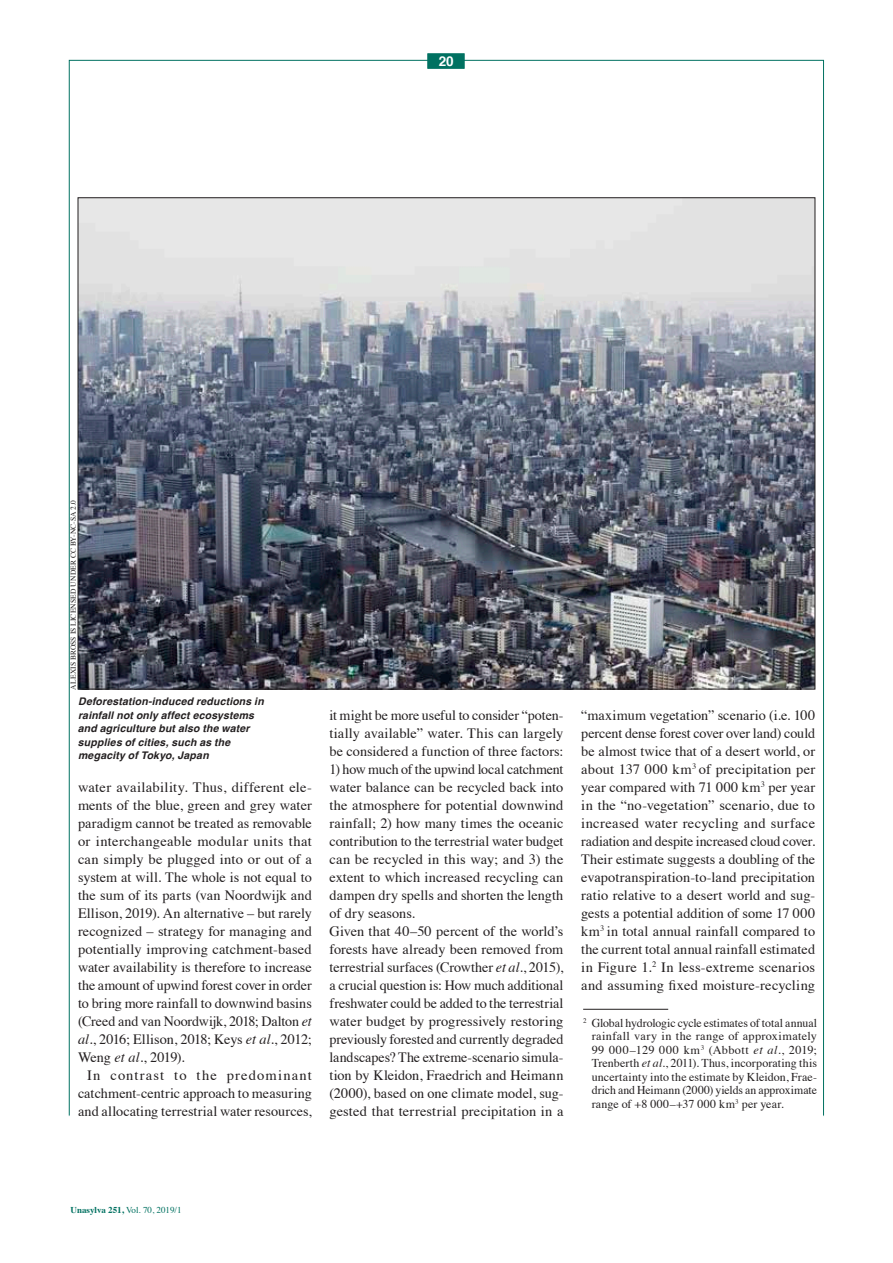
<style>
.page{position:relative;width:893px;height:1263px;background:#fff}
.page>*{position:absolute;margin:0;border:0;box-sizing:border-box;transform-origin:0 0}
.t1{font:14.25px/18px "Times";letter-spacing:.005em;color:#231f20;text-align:justify}
.t2{font:700 13.5px "Helvetica";color:#fff}
.t3{font:12px/13.5px "Times";letter-spacing:.005em;color:#231f20;text-align:justify}
.t4{font:italic 700 10.5px/13.5px "Helvetica";letter-spacing:.015em;color:#231f20}
.t5{font:9px "Times";color:#007161}
.t6{font:7.5px "Times";letter-spacing:.015em;color:#231f20}
.s1{font-style:italic}
.s2{font-weight:700}
</style>
<div class="page">
<div style="left:428px;top:54px;width:36px;height:15px;background:#007161;border:1px solid #007161"></div>
<img style="left:80px;top:199px;width:733px;height:488px">
<hr style="left:583px;top:1009px;width:85px;height:1px;background:#231f20">
<p class="t2" style="left:439px;top:50px;width:17px">20</p>
<p class="t6" style="left:66px;top:690px;width:191px;rotate:-90deg">ALEXIS BROSS IS LICENSED UNDER CC BY-NC-SA 2.0</p>
<p class="t4" style="left:78px;top:695px;width:187px">Deforestation-induced reductions in rainfall not only affect ecosystems and agriculture but also the water supplies of cities, such as the megacity of Tokyo, Japan</p>
<p class="t1" style="left:78px;top:777px;width:235px">water availability. Thus, different ele&shy;ments of the blue, green and grey water paradigm cannot be treated as removable or interchangeable modular units that can simply be plugged into or out of a system at will. The whole is not equal to the sum of its parts (van Noordwijk and Ellison, 2019). An alternative – but rarely recognized – strategy for managing and potentially improving catchment-based water availability is therefore to increase the amount of upwind forest cover in order to bring more rainfall to downwind basins (Creed and van Noordwijk, 2018; Dalton <span class="s1">et al.</span>, 2016; Ellison, 2018; Keys <span class="s1">et al.</span>, 2012; Weng <span class="s1">et al.</span>, 2019).</p>
<p class="t1" style="left:78px;top:1065px;width:235px;text-indent:9px">In contrast to the predominant catchment-centric approach to measuring and allocating terrestrial water resources,</p>
<p class="t1" style="left:330px;top:705px;width:235px">it might be more useful to consider “poten&shy;tially available” water. This can largely be considered a function of three factors:</p>
<p class="t1" style="left:330px;top:759px;width:235px;text-align:left">1) how much of the upwind local catchment water balance can be recycled back into the atmosphere for potential downwind rainfall; 2) how many times the oceanic contribution to the terrestrial water budget can be recycled in this way; and 3) the extent to which increased recycling can dampen dry spells and shorten the length of dry seasons.<br>Given that 40–50 percent of the world’s forests have already been removed from terrestrial surfaces (Crowther <span class="s1">et al.</span>, 2015), a crucial question is: How much additional freshwater could be added to the terrestrial water budget by progressively restoring previously forested and currently degraded landscapes? The extreme-scenario simula&shy;tion by Kleidon, Fraedrich and Heimann (2000), based on one climate model, sug&shy;gested that terrestrial precipitation in a</p>
<p class="t1" style="left:581px;top:705px;width:235px">“maximum vegetation” scenario (i.e. 100 percent dense forest cover over land) could be almost twice that of a desert world, or about 137 000 km<sup>3</sup> of precipitation per year compared with 71 000 km<sup>3</sup> per year in the “no-vegetation” scenario, due to increased water recycling and surface radiation and despite increased cloud cover.<br>Their estimate suggests a doubling of the evapotranspiration-to-land precipitation ratio relative to a desert world and sug&shy;gests a potential addition of some 17 000 km<sup>3</sup> in total annual rainfall compared to the current total annual rainfall estimated in Figure 1.<sup>2</sup> In less-extreme scenarios and assuming fixed moisture-recycling</p>
<p class="t3" style="left:592px;top:1015px;width:227px;text-indent:-9px"><sup>2</sup> Global hydrologic cycle estimates of total annual rainfall vary in the range of approximately 99 000–129 000 km<sup>3</sup> (Abbott <span class="s1">et al.</span>, 2019; Trenberth <span class="s1">et al.</span>, 2011). Thus, incorporating this uncertainty into the estimate by Kleidon, Frae&shy;drich and Heimann (2000) yields an approximate range of +8 000–+37 000 km<sup>3</sup> per year.</p>
<p class="t5" style="left:71px;top:1201px;width:113px"><span class="s2">Unasylva 251,</span> Vol. 70, 2019/1</p>
</div>
